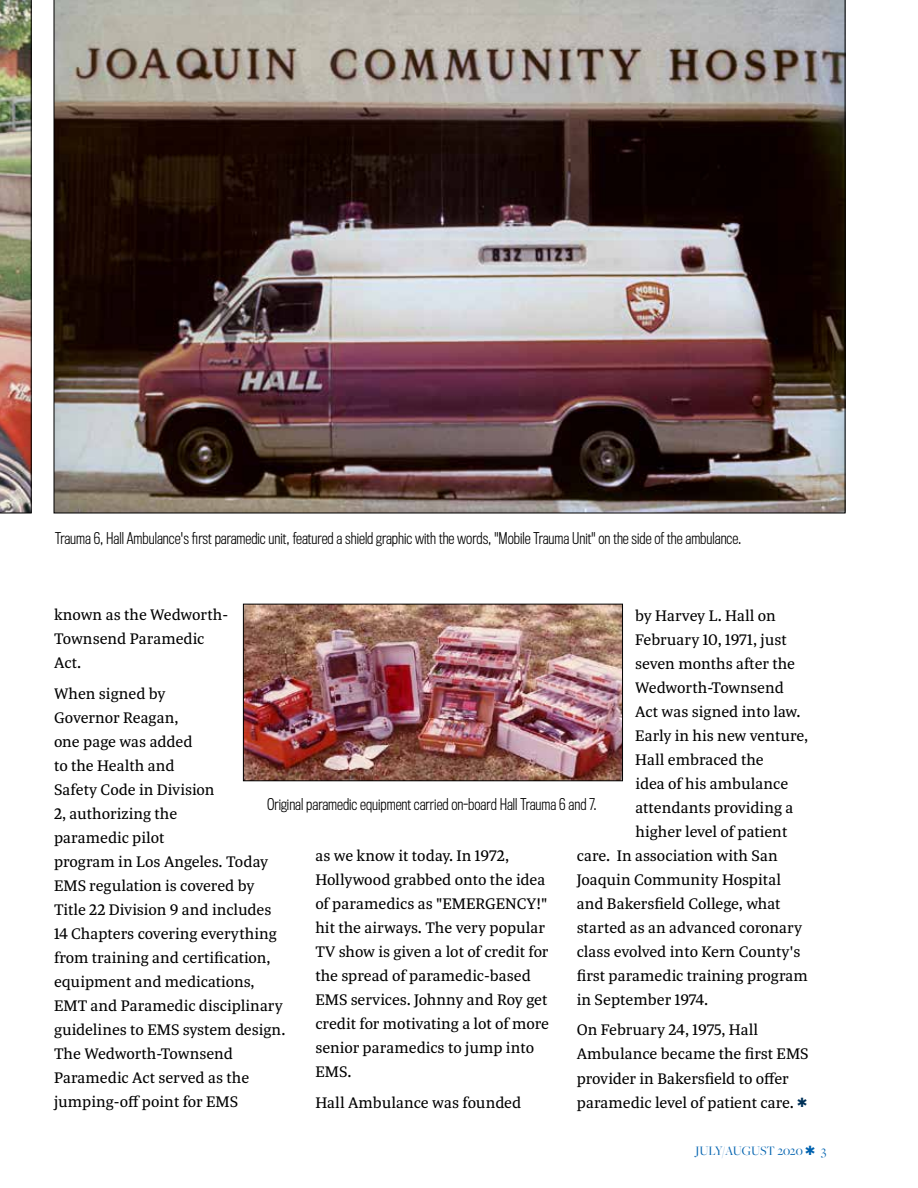
<style>
.page{position:relative;width:918px;height:1188px;background:#fff}
.page>*{position:absolute;margin:0;border:0;box-sizing:border-box;transform-origin:0 0}
.t1{font:16.5px/24px "Tasman";letter-spacing:-.005em;color:#000}
.t2{font:300 15px "Titling Gothic FB Condensed";color:#000}
.t3{font:13.5px "Freight Big Pro";color:#0062af}
.s1{color:#003158}
</style>
<div class="page">
<img style="left:54px;top:0;width:791px;height:513px">
<img style="left:0;top:0;width:32px;height:513px">
<img style="left:245px;top:606px;width:376px;height:173px">
<div style="left:243px;top:604px;width:380px;height:177px;border:1px solid #000"></div>
<p class="t2" style="left:55px;top:530px;width:688px">Trauma 6, Hall Ambulance's first paramedic unit, featured a shield graphic with the words, "Mobile Trauma Unit" on the side of the ambulance.</p>
<p class="t1" style="left:54px;top:603px;width:176px">known as the Wedworth-<br>Townsend Paramedic<br>Act.</p>
<p class="t1" style="left:54px;top:681px;width:233px">When signed by<br>Governor Reagan,<br>one page was added<br>to the Health and<br>Safety Code in Division<br>2, authorizing the<br>paramedic pilot<br>program in Los Angeles. Today<br>EMS regulation is covered by<br>Title 22 Division 9 and includes<br>14 Chapters covering everything from training and certification, equipment and medications,<br>EMT and Paramedic disciplinary guidelines to EMS system design.<br>The Wedworth-Townsend<br>Paramedic Act served as the jumping-off point for EMS</p>
<p class="t1" style="left:635px;top:603px;width:142px">by Harvey L. Hall on</p>
<p class="t1" style="left:635px;top:627px;width:153px">February 10, 1971, just</p>
<p class="t1" style="left:635px;top:651px;width:162px">seven months after the</p>
<p class="t1" style="left:635px;top:675px;width:150px">Wedworth-Townsend</p>
<p class="t1" style="left:635px;top:699px;width:167px">Act was signed into law.</p>
<p class="t1" style="left:635px;top:723px;width:175px">Early in his new venture,</p>
<p class="t1" style="left:635px;top:747px;width:130px">Hall embraced the</p>
<p class="t1" style="left:636px;top:771px;width:154px">idea of his ambulance</p>
<p class="t1" style="left:636px;top:795px;width:159px">attendants providing a</p>
<p class="t1" style="left:636px;top:819px;width:153px">higher level of patient</p>
<p class="t1" style="left:577px;top:843px;width:203px">care. In association with San</p>
<p class="t1" style="left:577px;top:867px;width:206px">Joaquin Community Hospital</p>
<p class="t1" style="left:577px;top:891px;width:205px">and Bakersfield College, what</p>
<p class="t1" style="left:577px;top:915px;width:227px">started as an advanced coronary</p>
<p class="t1" style="left:577px;top:939px;width:225px">class evolved into Kern County's</p>
<p class="t1" style="left:577px;top:963px;width:233px">first paramedic training program</p>
<p class="t1" style="left:577px;top:987px;width:133px">in September 1974.</p>
<p class="t1" style="left:577px;top:1018px;width:233px">On February 24, 1975, Hall<br>Ambulance became the first EMS provider in Bakersfield to offer paramedic level of patient care. <span class="s1">✱</span></p>
<p class="t2" style="left:267px;top:796px;width:331px">Original paramedic equipment carried on-board Hall Trauma 6 and 7.</p>
<p class="t1" style="left:315px;top:844px;width:235px">as we know it today. In 1972,<br>Hollywood grabbed onto the idea of paramedics as "EMERGENCY!" hit the airways. The very popular<br>TV show is given a lot of credit for the spread of paramedic-based<br>EMS services. Johnny and Roy get credit for motivating a lot of more senior paramedics to jump into<br>EMS.</p>
<p class="t1" style="left:315px;top:1090px;width:208px">Hall Ambulance was founded</p>
<p class="t3" style="left:695px;top:1142px;width:132px">JULY/AUGUST 2020 ✱ 3</p>
</div>
